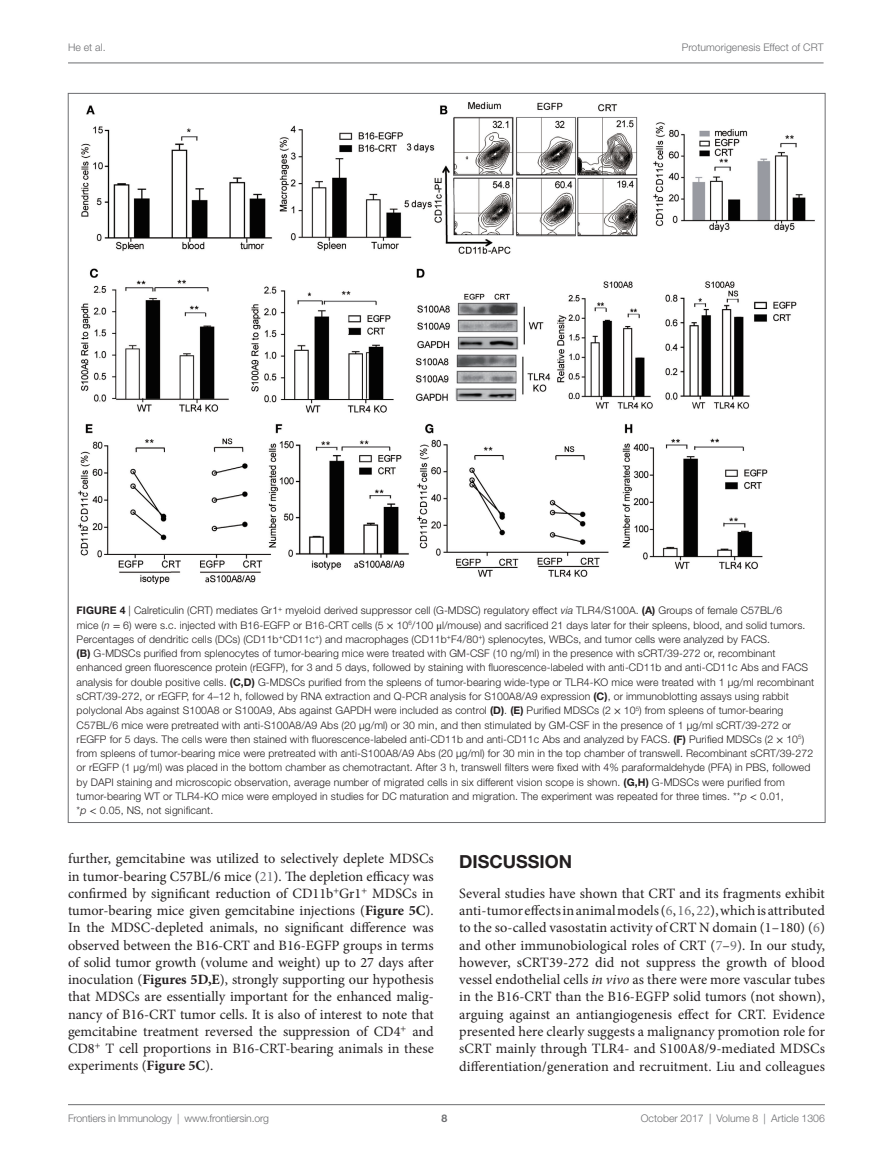
<style>
.page{position:relative;width:893px;height:1170px;background:#fff}
.page>*{position:absolute;margin:0;border:0;box-sizing:border-box;transform-origin:0 0}
.t1{font:700 18px "Helvetica Neue LT Std";color:#231f20}
.t2{font:14.25px/17.2px "Minion Pro";color:#231f20;text-align:justify}
.t3{font:300 10.5px/14.2px "Helvetica Neue LT Std";letter-spacing:.01em;color:#231f20}
.t4{font:300 10.5px "Helvetica Neue LT Std";color:#6c6d70}
.t5{font:700 10.5px "Helvetica Neue LT Std";color:#6c6d70}
.s1{font-weight:700}
.s2{font-style:italic}
.s3{font-family:"STIX General";font-weight:400}
.s4{color:#6c6d70}
</style>
<div class="page">
<img style="left:78px;top:102px;width:737px;height:482px">
<hr style="left:68px;top:63px;width:756px;height:1px;background:#6c6d70">
<hr style="left:68px;top:1104px;width:757px;height:1px;background:#6c6d70">
<p class="t4" style="left:68px;top:41px;width:39px">He et al.</p>
<p class="t4" style="left:682px;top:41px;width:143px">Protumorigenesis Effect of CRT</p>
<p class="t3" style="left:77px;top:603px;width:739px"><span class="s1">FIGURE 4</span> | Calreticulin (CRT) mediates Gr1<sup>+</sup> myeloid derived suppressor cell (G-MDSC) regulatory effect <span class="s2">via</span> TLR4/S100A. <span class="s1">(A)</span> Groups of female C57BL/6<br>mice (<span class="s2">n</span> <span class="s3">=</span> 6) were s.c. injected with B16-EGFP or B16-CRT cells (5 <span class="s3">×</span> 10<sup>6</sup>/100 <span class="s3">μ</span>l/mouse) and sacrificed 21 days later for their spleens, blood, and solid tumors.<br>Percentages of dendritic cells (DCs) (CD11b<sup>+</sup>CD11c<sup>+</sup>) and macrophages (CD11b<sup>+</sup>F4/80<sup>+</sup>) splenocytes, WBCs, and tumor cells were analyzed by FACS.<br><span class="s1">(B)</span> G-MDSCs purified from splenocytes of tumor-bearing mice were treated with GM-CSF (10 ng/ml) in the presence with sCRT/39-272 or, recombinant enhanced green fluorescence protein (rEGFP), for 3 and 5 days, followed by staining with fluorescence-labeled with anti-CD11b and anti-CD11c Abs and FACS analysis for double positive cells. <span class="s1">(C,D)</span> G-MDSCs purified from the spleens of tumor-bearing wide-type or TLR4-KO mice were treated with 1 µg/ml recombinant sCRT/39-272, or rEGFP, for 4–12 h, followed by RNA extraction and Q-PCR analysis for S100A8/A9 expression <span class="s1">(C)</span>, or immunoblotting assays using rabbit polyclonal Abs against S100A8 or S100A9, Abs against GAPDH were included as control <span class="s1">(D)</span>. <span class="s1">(E)</span> Purified MDSCs (2 <span class="s3">×</span> 10<sup>5</sup>) from spleens of tumor-bearing C57BL/6 mice were pretreated with anti-S100A8/A9 Abs (20 µg/ml) or 30 min, and then stimulated by GM-CSF in the presence of 1 µg/ml sCRT/39-272 or rEGFP for 5 days. The cells were then stained with fluorescence-labeled anti-CD11b and anti-CD11c Abs and analyzed by FACS. <span class="s1">(F)</span> Purified MDSCs (2 <span class="s3">×</span> 10<sup>5</sup>) from spleens of tumor-bearing mice were pretreated with anti-S100A8/A9 Abs (20 µg/ml) for 30 min in the top chamber of transwell. Recombinant sCRT/39-272 or rEGFP (1 µg/ml) was placed in the bottom chamber as chemotractant. After 3 h, transwell filters were fixed with 4% paraformaldehyde (PFA) in PBS, followed by DAPI staining and microscopic observation, average number of migrated cells in six different vision scope is shown. <span class="s1">(G,H)</span> G-MDSCs were purified from tumor-bearing WT or TLR4-KO mice were employed in studies for DC maturation and migration. The experiment was repeated for three times. **<span class="s2">p</span> <span class="s3">&lt;</span> 0.01,<br>*<span class="s2">p</span> <span class="s3">&lt;</span> 0.05, NS, not significant.</p>
<p class="t2" style="left:68px;top:850px;width:367px">further, gemcitabine was utilized to selectively deplete MDSCs in tumor-bearing C57BL/6 mice (<span class="s4">21</span>). The depletion efficacy was confirmed by significant reduction of CD11b<sup>+</sup>Gr1<sup>+</sup> MDSCs in tumor-bearing mice given gemcitabine injections (<span class="s1">Figure 5C</span>).<br>In the MDSC-depleted animals, no significant difference was observed between the B16-CRT and B16-EGFP groups in terms of solid tumor growth (volume and weight) up to 27 days after inoculation (<span class="s1">Figures 5D,E</span>), strongly supporting our hypothesis that MDSCs are essentially important for the enhanced malig&shy;nancy of B16-CRT tumor cells. It is also of interest to note that gemcitabine treatment reversed the suppression of CD4<sup>+</sup> and CD8<sup>+</sup> T cell proportions in B16-CRT-bearing animals in these experiments (<span class="s1">Figure 5C</span>).</p>
<h1 class="t1" style="left:459px;top:850px;width:112px">DISCUSSION</h1>
<p class="t2" style="left:459px;top:884px;width:367px">Several studies have shown that CRT and its fragments exhibit anti-tumor effects in animal models (<span class="s4">6</span>, <span class="s4">16</span>, <span class="s4">22</span>), which is attributed to the so-called vasostatin activity of CRT N domain (1–180) (<span class="s4">6</span>) and other immunobiological roles of CRT (<span class="s4">7</span>–<span class="s4">9</span>). In our study, however, sCRT39-272 did not suppress the growth of blood vessel endothelial cells <span class="s2">in vivo</span> as there were more vascular tubes in the B16-CRT than the B16-EGFP solid tumors (not shown), arguing against an antiangiogenesis effect for CRT. Evidence presented here clearly suggests a malignancy promotion role for sCRT mainly through TLR4- and S100A8/9-mediated MDSCs differentiation/generation and recruitment. Liu and colleagues</p>
<p class="t4" style="left:68px;top:1111px;width:203px">Frontiers in Immunology | www.frontiersin.org</p>
<p class="t4" style="left:641px;top:1111px;width:186px">October 2017 | Volume 8 | Article 1306</p>
<p class="t5" style="left:441px;top:1111px;width:7px">8</p>
</div>
